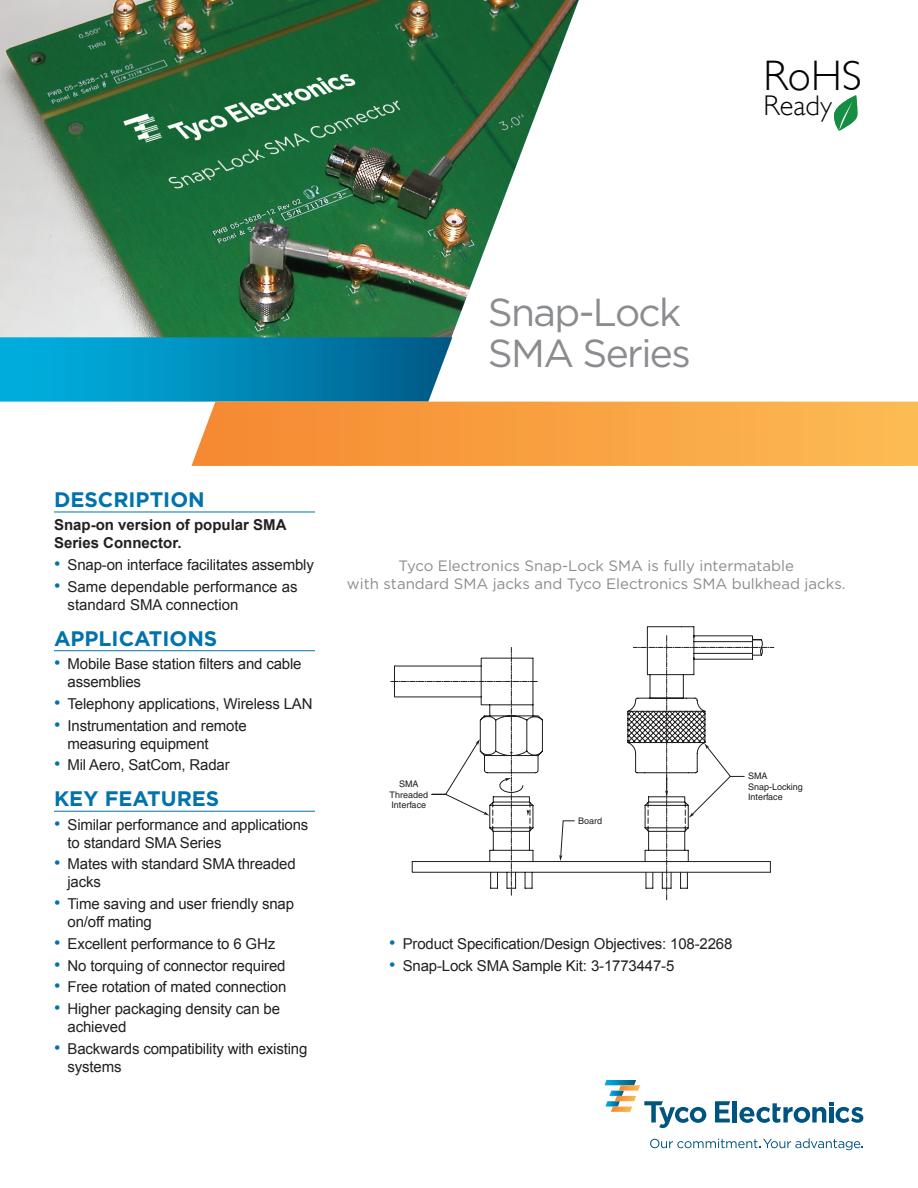
<style>
.page{position:relative;width:918px;height:1188px;background:#fff}
.page>*{position:absolute;margin:0;border:0;box-sizing:border-box;transform-origin:0 0}
.t1{font:300 42.6px "Gill Sans";color:#050504}
.t2{font:39px/40.5px "Gotham";letter-spacing:-.045em;color:#8a8c8f}
.t3{font:300 28.5px "Gill Sans";color:#050504}
.t4{font:700 21px "Gotham";color:#0073ae}
.t5{font:15px/18px "Arial";letter-spacing:-.01em;color:#231f20}
.t6{font:15px/18px "Gotham";color:#8a8c8f;text-align:center}
.t7{font:700 15px/18px "Arial";color:#231f20}
.t8{font:9px/10.5px "Helvetica";color:#201d1e}
.s1{font-size:18px;color:#0073ae}
</style>
<div class="page">
<img style="left:0;top:0;width:579px;height:338px">
<svg style="left:715px;top:1101px;width:15px;height:21px"></svg>
<hr style="left:733px;top:1101px;width:4px;height:22px;background:#005480">
<svg style="left:739px;top:1102px;width:124px;height:21px"></svg>
<svg style="left:650px;top:1138px;width:213px;height:12px"></svg>
<svg style="left:604px;top:1080px;width:102px;height:48px"></svg>
<svg style="left:0;top:337px;width:452px;height:65px;background:#088dba"></svg>
<svg style="left:191px;top:402px;width:727px;height:64px;background:#f8a345"></svg>
<hr style="left:54px;top:512px;width:261px;height:1px;background:#0073ae">
<hr style="left:54px;top:650px;width:261px;height:1px;background:#0073ae">
<hr style="left:54px;top:811px;width:261px;height:1px;background:#0073ae">
<svg style="left:391px;top:626px;width:383px;height:274px"></svg>
<svg style="left:834px;top:95px;width:24px;height:36px"></svg>
<h1 class="t1" style="left:763px;top:52px;width:100px">RoHS</h1>
<h3 class="t3" style="left:763px;top:89px;width:70px">Ready</h3>
<h2 class="t2" style="left:488px;top:295px;width:204px">Snap-Lock<br>SMA Series</h2>
<h3 class="t4" style="left:54px;top:491px;width:152px">DESCRIPTION</h3>
<p class="t7" style="left:54px;top:516px;width:234px">Snap-on version of popular SMA<br>Series Connector.</p>
<p class="t5" style="left:54px;top:556px;width:261px"><span class="s1">•</span> Snap-on interface facilitates assembly</p>
<p class="t5" style="left:68px;top:578px;width:232px;text-indent:-14px"><span class="s1">•</span> Same dependable performance as standard SMA connection</p>
<h3 class="t4" style="left:54px;top:630px;width:165px">APPLICATIONS</h3>
<p class="t5" style="left:68px;top:655px;width:236px;text-indent:-14px"><span class="s1">•</span> Mobile Base station filters and cable assemblies</p>
<p class="t5" style="left:54px;top:695px;width:260px"><span class="s1">•</span> Telephony applications, Wireless LAN</p>
<p class="t5" style="left:68px;top:716px;width:181px;text-indent:-14px"><span class="s1">•</span> Instrumentation and remote measuring equipment</p>
<p class="t5" style="left:54px;top:756px;width:177px"><span class="s1">•</span> Mil Aero, SatCom, Radar</p>
<h3 class="t4" style="left:54px;top:791px;width:167px">KEY FEATURES</h3>
<p class="t5" style="left:68px;top:815px;width:242px;text-indent:-14px"><span class="s1">•</span> Similar performance and applications to standard SMA Series</p>
<p class="t5" style="left:68px;top:855px;width:230px;text-indent:-14px"><span class="s1">•</span> Mates with standard SMA threaded jacks</p>
<p class="t5" style="left:68px;top:895px;width:228px;text-indent:-14px"><span class="s1">•</span> Time saving and user friendly snap on/off mating</p>
<p class="t5" style="left:54px;top:935px;width:223px"><span class="s1">•</span> Excellent performance to 6 GHz</p>
<p class="t5" style="left:54px;top:956px;width:233px"><span class="s1">•</span> No torquing of connector required</p>
<p class="t5" style="left:54px;top:978px;width:234px"><span class="s1">•</span> Free rotation of mated connection</p>
<p class="t5" style="left:68px;top:1000px;width:214px;text-indent:-14px"><span class="s1">•</span> Higher packaging density can be achieved</p>
<p class="t5" style="left:68px;top:1040px;width:241px;text-indent:-14px"><span class="s1">•</span> Backwards compatibility with existing systems</p>
<p class="t6" style="left:347px;top:558px;width:500px">Tyco Electronics Snap-Lock SMA is fully intermatable<br>with standard SMA jacks and Tyco Electronics SMA bulkhead jacks.</p>
<p class="t8" style="left:390px;top:780px;width:40px;text-align:center">SMA<br>Threaded<br>Interface</p>
<p class="t8" style="left:578px;top:817px;width:26px">Board</p>
<p class="t8" style="left:748px;top:772px;width:56px">SMA<br>Snap-Locking<br>Interface</p>
<p class="t5" style="left:389px;top:935px;width:345px"><span class="s1">•</span> Product Specification/Design Objectives: 108-2268</p>
<p class="t5" style="left:389px;top:957px;width:287px"><span class="s1">•</span> Snap-Lock SMA Sample Kit: 3-1773447-5</p>
</div>
